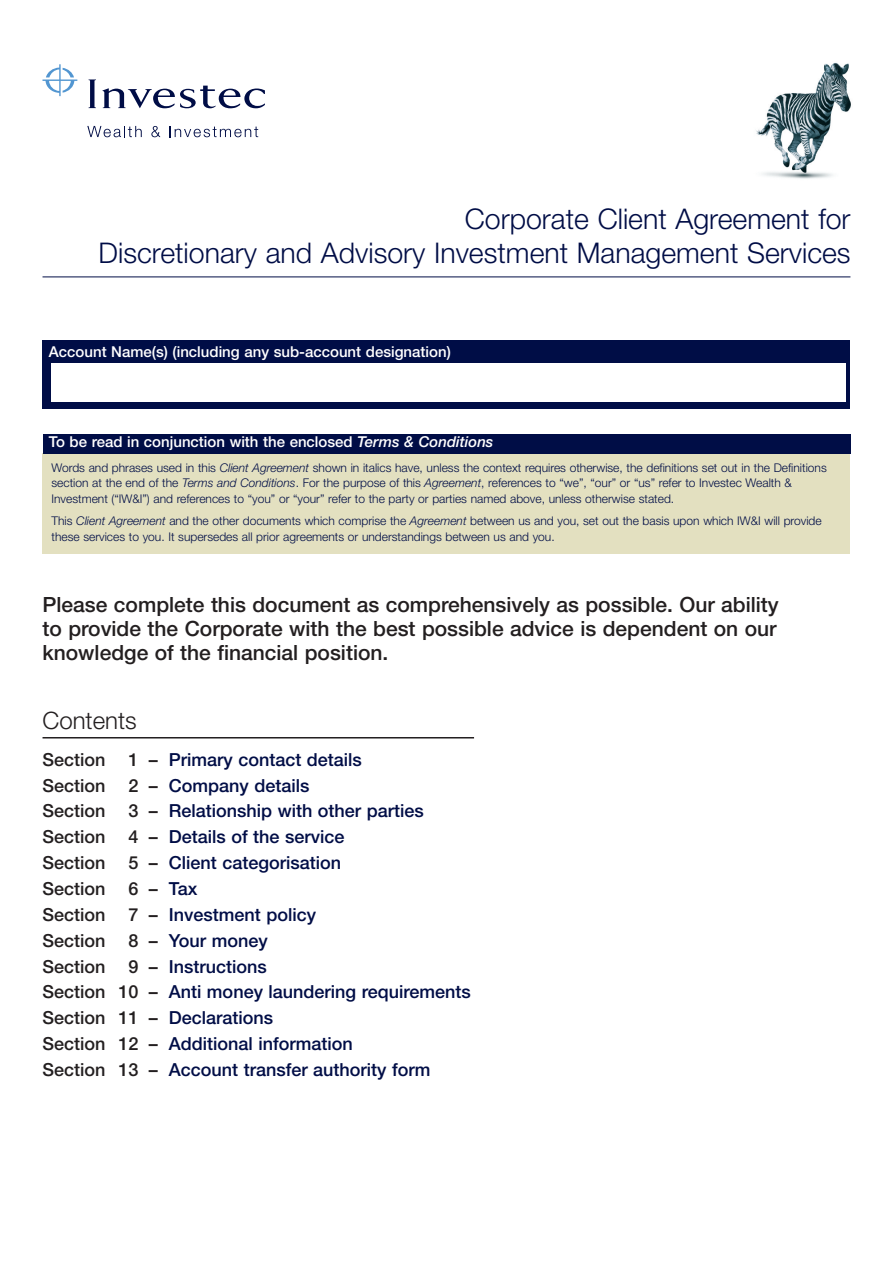
<style>
.page{position:relative;width:893px;height:1263px;background:#fff}
.page>*{position:absolute;margin:0;border:0;box-sizing:border-box;transform-origin:0 0}
.t1{font:300 28.5px/34.5px "Helvetica Neue LT Std";color:#000d46;text-align:right}
.t2{font:300 24px "Helvetica Neue LT Std";color:#231f20}
.t3{font:500 21px/24px "Helvetica Neue LT Std";color:#231f20;text-align:justify}
.t4{font:500 18px/25.8px "Helvetica Neue LT Std";color:#000d46}
.t5{font:500 18px "Helvetica Neue LT Std";color:#231f20}
.t6{font:500 15px "Helvetica Neue LT Std";color:#fff}
.t7{font:300 12px/15.8px "Helvetica Neue LT Std";color:#000d46}
.s1{font-style:italic}
.s2{color:#231f20}
</style>
<div class="page">
<img style="left:756px;top:62px;width:95px;height:117px">
<hr style="left:43px;top:277px;width:807px;height:1px;background:#000d46">
<div style="left:43px;top:453px;width:807px;height:101px;background:#e3e0c0"></div>
<div style="left:43px;top:434px;width:807px;height:19px;background:#000d46"></div>
<div style="left:43px;top:340px;width:807px;height:69px;background:#000d46"></div>
<div style="left:51px;top:364px;width:795px;height:38px;background:#fff"></div>
<hr style="left:43px;top:737px;width:431px;height:1px;background:#231f20">
<svg style="left:89px;top:79px;width:176px;height:29px"></svg>
<svg style="left:42px;top:64px;width:35px;height:32px"></svg>
<svg style="left:87px;top:126px;width:55px;height:11px"></svg>
<svg style="left:151px;top:126px;width:9px;height:11px"></svg>
<svg style="left:170px;top:126px;width:88px;height:11px"></svg>
<h1 class="t1" style="left:99px;top:204px;width:753px">Corporate Client Agreement for<br>Discretionary and Advisory Investment Management Services</h1>
<p class="t6" style="left:49px;top:346px;width:403px">Account Name(s) (including any sub-account designation)</p>
<p class="t6" style="left:49px;top:437px;width:446px">To be read in conjunction with the enclosed <span class="s1">Terms &amp; Conditions</span></p>
<p class="t7" style="left:51px;top:461px;width:777px">Words and phrases used in this <span class="s1">Client Agreement</span> shown in italics have, unless the context requires otherwise, the definitions set out in the Definitions section at the end of the <span class="s1">Terms and Conditions</span>. For the purpose of this <span class="s1">Agreement</span>, references to “we”, “our” or “us” refer to Investec Wealth &amp;<br>Investment (“IW&amp;I”) and references to “you” or “your” refer to the party or parties named above, unless otherwise stated.</p>
<p class="t7" style="left:51px;top:514px;width:772px">This <span class="s1">Client Agreement</span> and the other documents which comprise the <span class="s1">Agreement</span> between us and you, set out the basis upon which IW&amp;I will provide these services to you. It supersedes all prior agreements or understandings between us and you.</p>
<h3 class="t3" style="left:43px;top:594px;width:738px">Please complete this document as comprehensively as possible. Our ability to provide the Corporate with the best possible advice is dependent on our knowledge of the financial position.</h3>
<h2 class="t2" style="left:43px;top:711px;width:96px">Contents</h2>
<h3 class="t5" style="left:43px;top:753px;width:65px">Section</h3>
<h3 class="t4" style="left:129px;top:748px;width:235px"><span class="s2">1 –</span> Primary contact details</h3>
<h3 class="t5" style="left:43px;top:779px;width:65px">Section</h3>
<h3 class="t4" style="left:129px;top:774px;width:182px"><span class="s2">2 –</span> Company details</h3>
<h3 class="t5" style="left:43px;top:805px;width:65px">Section</h3>
<h3 class="t4" style="left:129px;top:800px;width:297px"><span class="s2">3 –</span> Relationship with other parties</h3>
<h3 class="t5" style="left:43px;top:830px;width:65px">Section</h3>
<h3 class="t4" style="left:129px;top:826px;width:217px"><span class="s2">4 –</span> Details of the service</h3>
<h3 class="t5" style="left:43px;top:856px;width:65px">Section</h3>
<h3 class="t4" style="left:129px;top:851px;width:214px"><span class="s2">5 –</span> Client categorisation</h3>
<h3 class="t5" style="left:43px;top:882px;width:65px">Section</h3>
<h3 class="t4" style="left:129px;top:877px;width:70px"><span class="s2">6 –</span> Tax</h3>
<h3 class="t5" style="left:43px;top:908px;width:65px">Section</h3>
<h3 class="t4" style="left:129px;top:903px;width:189px"><span class="s2">7 –</span> Investment policy</h3>
<h3 class="t5" style="left:43px;top:934px;width:65px">Section</h3>
<h3 class="t4" style="left:129px;top:929px;width:141px"><span class="s2">8 –</span> Your money</h3>
<h3 class="t5" style="left:43px;top:960px;width:65px">Section</h3>
<h3 class="t4" style="left:43px;top:955px;width:430px;text-indent:86px"><span class="s2">9 –</span> Instructions<br><span class="s2">Section 10 –</span> Anti money laundering requirements <span class="s2">Section 11 –</span> Declarations<br><span class="s2">Section 12 –</span> Additional information<br><span class="s2">Section 13 –</span> Account transfer authority form</h3>
</div>
